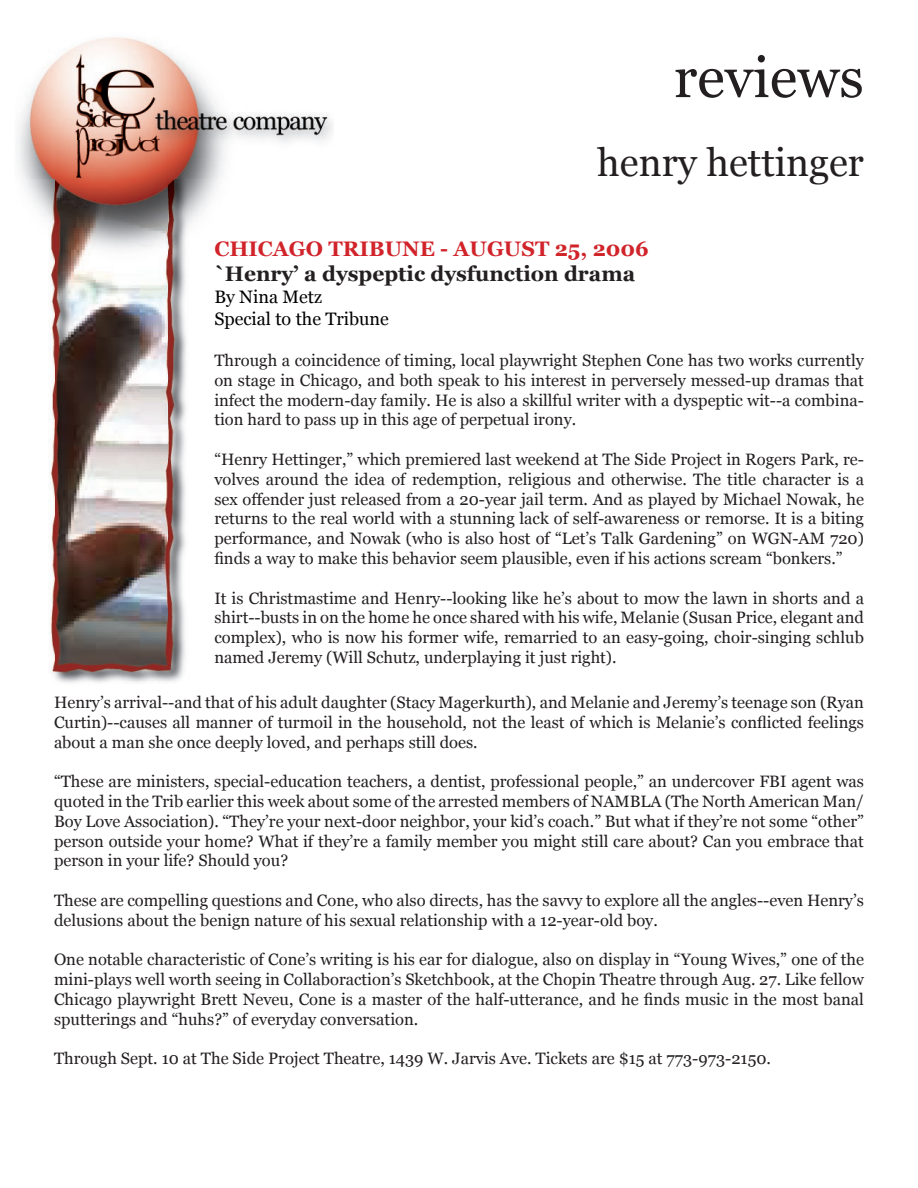
<style>
.page{position:relative;width:918px;height:1188px;background:#fff}
.page>*{position:absolute;margin:0;border:0;box-sizing:border-box;transform-origin:0 0}
.t1{font:57px "Georgia";color:#231f20}
.t2{font:39px "Georgia";color:#231f20}
.t3{font:700 21px "Georgia";color:#231f20}
.t4{font:700 21px "Georgia";color:#d1232a}
.t5{font:18px/21.6px "Georgia";color:#000}
.t6{font:16.5px/19.8px "Georgia";color:#231f20;text-align:justify}
</style>
<div class="page">
<img style="left:18px;top:37px;width:315px;height:143px">
<img style="left:24px;top:180px;width:43px;height:503px">
<img style="left:122px;top:180px;width:96px;height:502px">
<img style="left:67px;top:667px;width:55px;height:16px">
<img style="left:55px;top:141px;width:113px;height:526px">
<h1 class="t1" style="left:674px;top:45px;width:192px">reviews</h1>
<h2 class="t2" style="left:597px;top:141px;width:268px">henry hettinger</h2>
<p class="t4" style="left:214px;top:237px;width:436px">CHICAGO TRIBUNE - AUGUST 25, 2006</p>
<p class="t3" style="left:214px;top:262px;width:422px">`Henry’ a dyspeptic dysfunction drama</p>
<p class="t5" style="left:214px;top:286px;width:176px">By Nina Metz<br>Special to the Tribune</p>
<p class="t6" style="left:214px;top:350px;width:651px">Through a coincidence of timing, local playwright Stephen Cone has two works currently on stage in Chicago, and both speak to his interest in perversely messed-up dramas that infect the modern-day family. He is also a skillful writer with a dyspeptic wit--a combina&shy;tion hard to pass up in this age of perpetual irony.</p>
<p class="t6" style="left:214px;top:449px;width:651px">“Henry Hettinger,” which premiered last weekend at The Side Project in Rogers Park, re&shy;volves around the idea of redemption, religious and otherwise. The title character is a sex offender just released from a 20-year jail term. And as played by Michael Nowak, he returns to the real world with a stunning lack of self-awareness or remorse. It is a biting performance, and Nowak (who is also host of “Let’s Talk Gardening” on WGN-AM 720) finds a way to make this behavior seem plausible, even if his actions scream “bonkers.”</p>
<p class="t6" style="left:214px;top:588px;width:651px">It is Christmastime and Henry--looking like he’s about to mow the lawn in shorts and a shirt--busts in on the home he once shared with his wife, Melanie (Susan Price, elegant and complex), who is now his former wife, remarried to an easy-going, choir-singing schlub named Jeremy (Will Schutz, underplaying it just right).</p>
<p class="t6" style="left:54px;top:692px;width:811px">Henry’s arrival--and that of his adult daughter (Stacy Magerkurth), and Melanie and Jeremy’s teenage son (Ryan Curtin)--causes all manner of turmoil in the household, not the least of which is Melanie’s conflicted feelings about a man she once deeply loved, and perhaps still does.</p>
<p class="t6" style="left:54px;top:772px;width:812px">“These are ministers, special-education teachers, a dentist, professional people,” an undercover FBI agent was quoted in the Trib earlier this week about some of the arrested members of NAMBLA (The North American Man/ Boy Love Association). “They’re your next-door neighbor, your kid’s coach.” But what if they’re not some “other” person outside your home? What if they’re a family member you might still care about? Can you embrace that person in your life? Should you?</p>
<p class="t6" style="left:54px;top:890px;width:811px">These are compelling questions and Cone, who also directs, has the savvy to explore all the angles--even Henry’s delusions about the benign nature of his sexual relationship with a 12-year-old boy.</p>
<p class="t6" style="left:54px;top:950px;width:811px">One notable characteristic of Cone’s writing is his ear for dialogue, also on display in “Young Wives,” one of the mini-plays well worth seeing in Collaboraction’s Sketchbook, at the Chopin Theatre through Aug. 27. Like fellow Chicago playwright Brett Neveu, Cone is a master of the half-utterance, and he finds music in the most banal sputterings and “huhs?” of everyday conversation.</p>
<p class="t6" style="left:54px;top:1049px;width:718px">Through Sept. 10 at The Side Project Theatre, 1439 W. Jarvis Ave. Tickets are $15 at 773-973-2150.</p>
</div>
